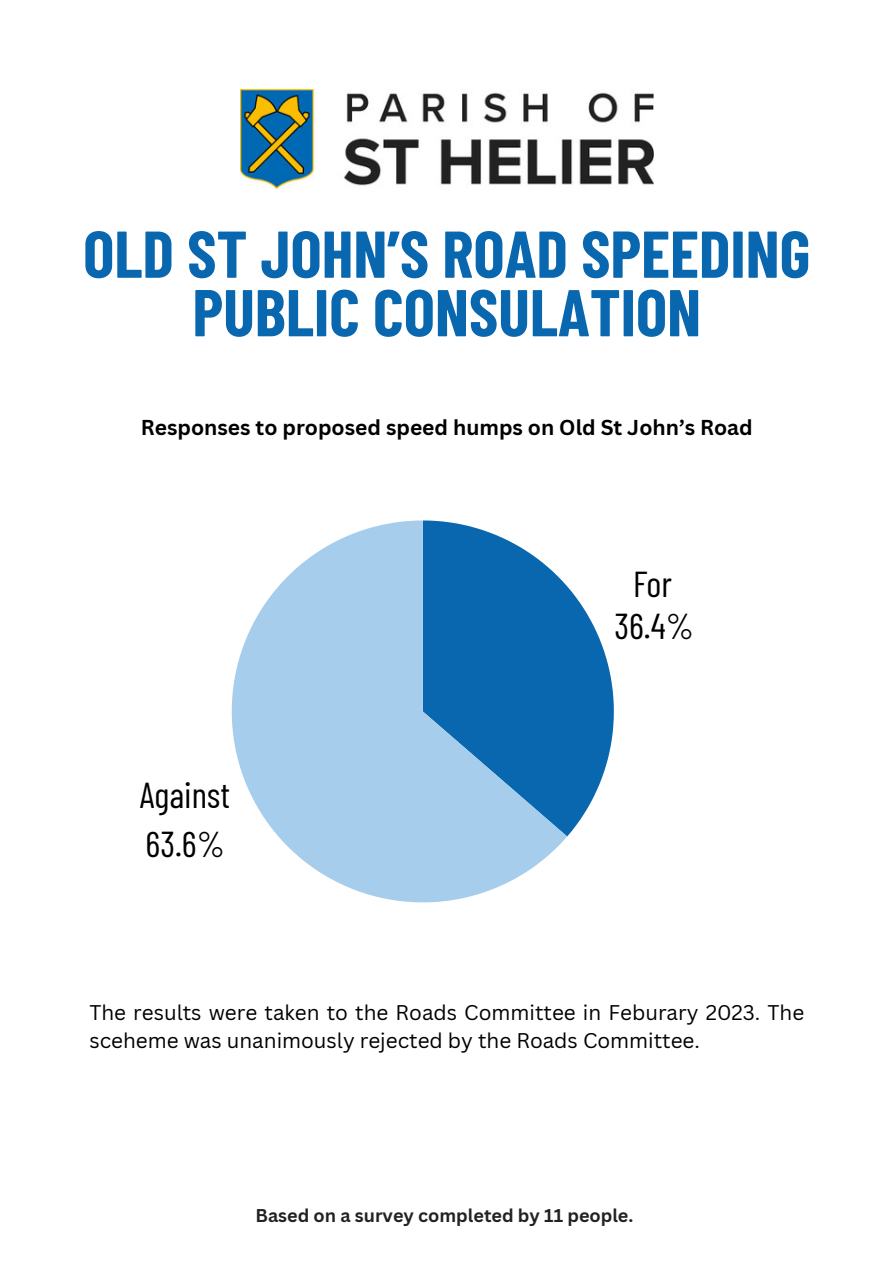
<style>
.page{position:relative;width:894px;height:1264px;background:#fff}
.page>*{position:absolute;margin:0;border:0;box-sizing:border-box;transform-origin:0 0}
.t1{font:700 66px/58.5px "Barlow Condensed";color:#0867ae;text-align:center}
.t2{font:36px/49.1px "Barlow Condensed";color:#000}
.t3{font:700 21px "Canva Sans";color:#000}
.t4{font:20.7px/28.2px "Canva Sans";color:#000}
.t5{font:700 18px "Canva Sans";color:#222221}
</style>
<div class="page">
<img style="left:240px;top:89px;width:413px;height:99px">
<svg style="left:567px;top:586px;width:46px;height:250px;fill:#0867ae"></svg>
<svg style="left:232px;top:520px;width:335px;height:382px;fill:#a6cdeb"></svg>
<h1 class="t1" style="left:83px;top:222px;width:728px">OLD ST JOHN’S ROAD SPEEDING<br>PUBLIC CONSULATION</h1>
<h3 class="t3" style="left:141px;top:412px;width:613px">Responses to proposed speed humps on Old St John’s Road</h3>
<h2 class="t2" style="left:140px;top:769px;width:92px">Against<br>63.6%</h2>
<h2 class="t2" style="left:614px;top:562px;width:81px;line-height:42px;text-align:center">For<br>36.4%</h2>
<p class="t4" style="left:89px;top:997px;width:716px">The results were taken to the Roads Committee in Feburary 2023. The sceheme was unanimously rejected by the Roads Committee.</p>
<h2 class="t5" style="left:255px;top:1203px;width:379px">Based on a survey completed by 11 people.</h2>
</div>
